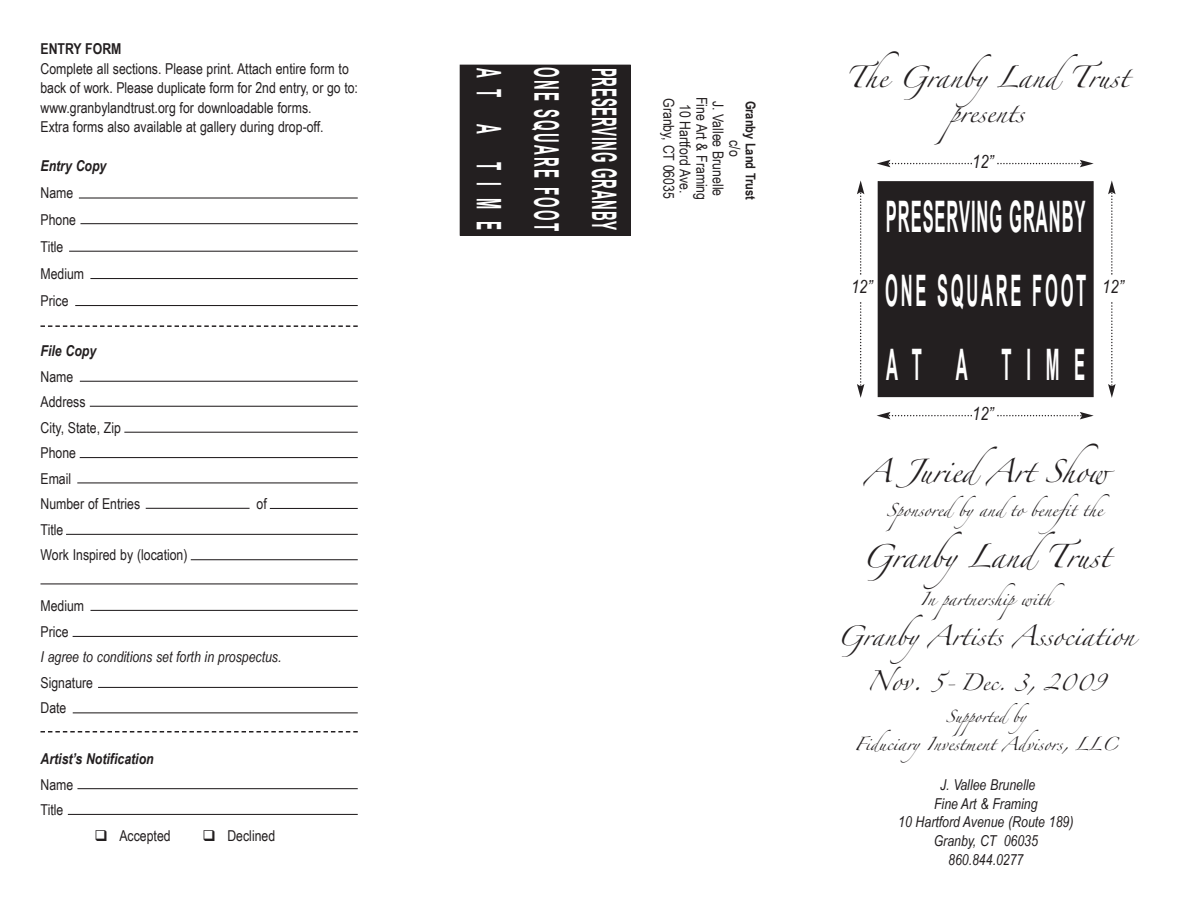
<style>
.page{position:relative;width:1188px;height:918px;background:#fff}
.page>*{position:absolute;margin:0;border:0;box-sizing:border-box;transform-origin:0 0}
.t1{font:700 43.5px/73.8px "Arial";letter-spacing:.11em;color:#fff;text-align:justify;scale:.38 1}
.t2{font:700 33.9px "Arial";letter-spacing:.055em;color:#fff;scale:.4 1}
.t3{font:700 33.9px "Arial";letter-spacing:.165em;color:#fff;scale:.4 1}
.t4{font:700 33.9px "Arial";letter-spacing:.11em;color:#fff;scale:.4 1}
.t5{font:21px "Zapfino";color:#231f20}
.t6{font:21px "Zapfino";letter-spacing:-.02em;color:#231f20}
.t7{font:19.5px "Zapfino";color:#231f20}
.t8{font:18px "Zapfino";color:#231f20}
.t9{font:italic 18px "Arial Narrow";color:#231f20}
.t10{font:15px/25.5px "Arial Narrow";color:#231f20}
.t11{font:italic 15px/18.8px "Arial Narrow";color:#231f20;text-align:center}
.t12{font:italic 700 15px "Arial Narrow";color:#231f20}
.t13{font:15px "Zapfino";color:#231f20}
.t14{font:700 15px "Arial Narrow";color:#231f20}
.t15{font:700 13.5px "Arial Narrow";color:#231f20}
.t16{font:12px "Zapfino";color:#231f20}
.t17{font:11.25px "Zapfino";color:#231f20}
.s1{font-size:18px}
</style>
<div class="page">
<hr style="left:80px;top:223px;width:278px;height:1px;background:#231f20">
<hr style="left:79px;top:197px;width:279px;height:2px;background:#231f20">
<hr style="left:75px;top:305px;width:283px;height:1px;background:#231f20">
<hr style="left:90px;top:278px;width:268px;height:1px;background:#231f20">
<svg style="left:40px;top:325px;width:318px;height:2px"></svg>
<hr style="left:69px;top:251px;width:289px;height:1px;background:#231f20">
<div style="left:878px;top:182px;width:215px;height:215px;background:#231f20"></div>
<div style="left:878px;top:181px;width:216px;height:216px;border:1px solid #231f20"></div>
<svg style="left:877px;top:160px;width:95px;height:7px"></svg>
<svg style="left:1108px;top:180px;width:8px;height:95px"></svg>
<svg style="left:1108px;top:302px;width:8px;height:96px"></svg>
<svg style="left:997px;top:160px;width:97px;height:7px"></svg>
<svg style="left:877px;top:412px;width:95px;height:7px"></svg>
<svg style="left:997px;top:412px;width:97px;height:7px"></svg>
<svg style="left:857px;top:180px;width:7px;height:95px"></svg>
<svg style="left:857px;top:302px;width:7px;height:96px"></svg>
<div style="left:460px;top:65px;width:170px;height:170px;background:#231f20"></div>
<div style="left:460px;top:65px;width:171px;height:171px;border:1px solid #231f20"></div>
<hr style="left:90px;top:406px;width:268px;height:1px;background:#231f20">
<hr style="left:124px;top:432px;width:234px;height:1px;background:#231f20">
<hr style="left:80px;top:381px;width:278px;height:1px;background:#231f20">
<hr style="left:146px;top:508px;width:104px;height:1px;background:#231f20">
<hr style="left:77px;top:482px;width:281px;height:1px;background:#231f20">
<hr style="left:80px;top:457px;width:278px;height:1px;background:#231f20">
<hr style="left:66px;top:534px;width:292px;height:1px;background:#231f20">
<hr style="left:191px;top:559px;width:167px;height:1px;background:#231f20">
<hr style="left:91px;top:610px;width:267px;height:1px;background:#231f20">
<hr style="left:73px;top:636px;width:285px;height:1px;background:#231f20">
<svg style="left:40px;top:731px;width:318px;height:2px"></svg>
<hr style="left:270px;top:508px;width:88px;height:1px;background:#231f20">
<hr style="left:40px;top:583px;width:318px;height:1px;background:#231f20">
<hr style="left:77px;top:788px;width:281px;height:1px;background:#231f20">
<hr style="left:68px;top:814px;width:290px;height:1px;background:#231f20">
<hr style="left:98px;top:687px;width:260px;height:1px;background:#231f20">
<hr style="left:73px;top:712px;width:285px;height:1px;background:#231f20">
<p class="t14" style="left:41px;top:40px;width:82px">ENTRY FORM</p>
<p class="t10" style="left:41px;top:58px;width:319px;line-height:19.5px">Complete all sections. Please print. Attach entire form to back of work. Please duplicate form for 2nd entry, or go to: www.granbylandtrust.org for downloadable forms.<br>Extra forms also available at gallery during drop-off.</p>
<p class="t12" style="left:41px;top:157px;width:67px">Entry Copy</p>
<p class="t10" style="left:41px;top:179px;width:45px;line-height:27px">Name<br>Phone<br>Title<br>Medium<br>Price</p>
<p class="t12" style="left:41px;top:342px;width:57px">File Copy</p>
<p class="t10" style="left:41px;top:364px;width:101px">Name<br>Address<br>City, State, Zip<br>Phone<br>Email<br>Number of Entries</p>
<p class="t10" style="left:256px;top:491px;width:12px">of</p>
<p class="t10" style="left:41px;top:517px;width:149px">Title<br>Work Inspired by (location)</p>
<p class="t10" style="left:41px;top:593px;width:45px">Medium<br>Price</p>
<p class="t11" style="left:41px;top:648px;width:243px">I agree to conditions set forth in prospectus.</p>
<p class="t10" style="left:41px;top:670px;width:54px">Signature<br>Date</p>
<p class="t12" style="left:41px;top:750px;width:115px">Artist’s Notification</p>
<p class="t10" style="left:41px;top:772px;width:34px">Name<br>Title</p>
<p class="t10" style="left:119px;top:823px;width:53px">Accepted</p>
<p class="t10" style="left:227px;top:823px;width:49px">Declined</p>
<h2 class="t4" style="left:507px;top:68px;width:406px;rotate:90deg">AT A TIME</h2>
<h2 class="t3" style="left:565px;top:67px;width:411px;rotate:90deg">ONE SQUARE FOOT</h2>
<h2 class="t2" style="left:623px;top:68px;width:408px;rotate:90deg">PRESERVING GRANBY</h2>
<p class="t10" style="left:743px;top:97px;width:105px;line-height:16.5px;text-align:center;rotate:90deg">c/o<br>J. Vallee Brunelle<br>Fine Art &amp; Framing<br>10 Hartford Ave.<br>Granby, CT 06035</p>
<p class="t15" style="left:758px;top:101px;width:101px;rotate:90deg">Granby Land Trust</p>
<h3 class="t7" style="left:846px;top:69px;width:285px">The GranbyLandTrust</h3>
<p class="t8" style="left:950px;top:105px;width:75px">presents</p>
<p class="t9" style="left:972px;top:151px;width:23px">12”</p>
<h1 class="t1" style="left:885px;top:180px;width:531px">PRESERVING GRANBY ONE SQUARE FOOT AT A TIME</h1>
<p class="t9" style="left:851px;top:276px;width:23px">12”</p>
<p class="t9" style="left:1102px;top:276px;width:23px">12”</p>
<p class="t9" style="left:972px;top:403px;width:23px">12”</p>
<h3 class="t6" style="left:864px;top:462px;width:245px">A JuriedArt Show</h3>
<p class="t16" style="left:887px;top:505px;width:224px">Sponsoredbyandto benefit the</p>
<h3 class="t5" style="left:862px;top:548px;width:249px">GranbyLandTrust</h3>
<p class="t16" style="left:920px;top:594px;width:146px">In partnershipwith</p>
<p class="t8" style="left:837px;top:628px;width:299px">GranbyArtists Association</p>
<p class="t13" style="left:866px;top:676px;width:241px"><span class="s1">Nov.</span> 5- Dec. 3, 2009</p>
<p class="t17" style="left:946px;top:711px;width:94px">Supportedby</p>
<p class="t16" style="left:855px;top:739px;width:264px">FiduciaryInvestment Advisors, LLC</p>
<p class="t11" style="left:898px;top:775px;width:177px">J. Vallee Brunelle<br>Fine Art &amp; Framing<br>10 Hartford Avenue (Route 189)<br>Granby, CT 06035<br>860.844.0277</p>
</div>
